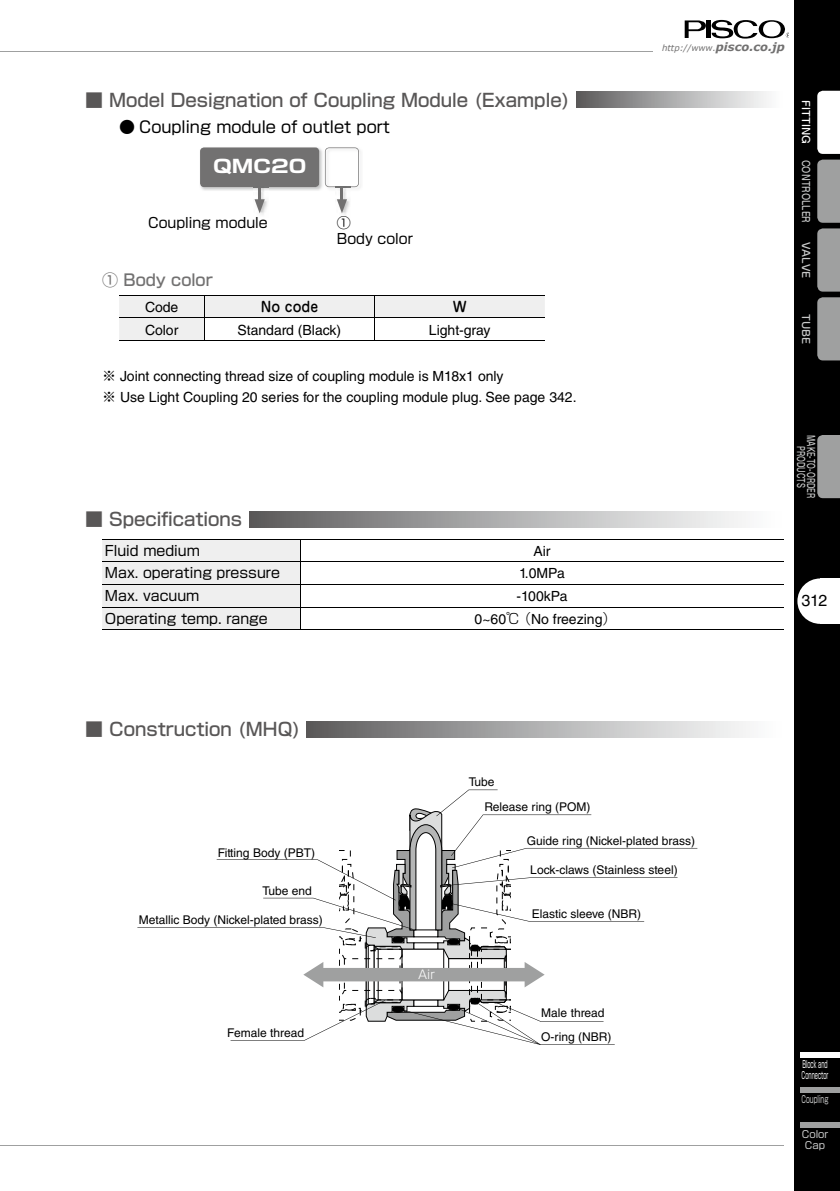
<style>
.page{position:relative;width:840px;height:1191px;background:#fff}
.page>*{position:absolute;margin:0;border:0;box-sizing:border-box;transform-origin:0 0}
.t1{font:500 18px "Shin Go Pr 6";color:#595757}
.t2{font:700 18px "Shin Go Pr 6";color:#fff;scale:1.2 1}
.t3{font:16px "Shin Go Pr 6";color:#000}
.t4{font:500 16px "Shin Go Pr 6";color:#727171}
.t5{font:16px "Helvetica LT Std";color:#000}
.t6{font:14px/21px "Helvetica LT Std";color:#000}
.t7{font:14px/16px "Shin Go Pr 6";color:#000}
.t8{font:500 14px "Jun 34 Pro";color:#000}
.t9{font:12px/25px "Helvetica LT Std";color:#000}
.t10{font:300 12px "Shin Go Pr 6";color:#fff}
.t11{font:500 10px/10px "Shin M Go Pr 6";color:#c9caca;text-align:center;scale:.66 1}
.t12{font:10px/11px "Shin Go Pr 6";color:#fff;scale:.5 1}
.t13{font:500 10px "Shin M Go Pr 6";color:#c9caca;scale:.82 1}
.t14{font:500 10px "Shin M Go Pr 6";color:#c9caca}
.t15{font:10px "Shin Go Pr 6";color:#c9caca;scale:.6 1}
.t16{font:10px/11px "Shin Go Pr 6";color:#c9caca;text-align:center}
.t17{font:500 10px "Shin M Go Pr 6";color:#fff}
.t18{font:italic 8.6px "Verdana";color:#727171}
.s1{font-family:"Shin Go Pr 6";font-weight:300}
.s2{font-weight:700;font-size:11.6px}
</style>
<div class="page">
<hr style="left:0;top:51px;width:652px;height:1px;background:#9fa0a0">
<hr style="left:0;top:1145px;width:782px;height:1px;background:#9fa0a0">
<div style="left:794px;top:0;width:45px;height:1191px;background:#000"></div>
<div style="left:799px;top:1052px;width:40px;height:6px;background:#fff"></div>
<div style="left:799px;top:1087px;width:40px;height:5px;background:#9fa0a0"></div>
<div style="left:799px;top:1122px;width:40px;height:5px;background:#9fa0a0"></div>
<svg style="left:797px;top:578px;width:22px;height:46px"></svg>
<div style="left:819px;top:578px;width:20px;height:46px;background:#fff"></div>
<svg style="left:684px;top:20px;width:104px;height:19px"></svg>
<svg style="left:817px;top:91px;width:22px;height:63px"></svg>
<svg style="left:817px;top:160px;width:22px;height:200px;background:#929393"></svg>
<svg style="left:817px;top:435px;width:22px;height:63px"></svg>
<hr style="left:300px;top:539px;width:482px;height:1px;background:#000">
<hr style="left:300px;top:561px;width:482px;height:1px;background:#000">
<hr style="left:300px;top:584px;width:482px;height:1px;background:#000">
<hr style="left:300px;top:607px;width:482px;height:1px;background:#000">
<div style="left:102px;top:539px;width:199px;height:90px;background:#efefef"></div>
<hr style="left:102px;top:629px;width:198px;height:1px;background:#000">
<hr style="left:300px;top:629px;width:482px;height:1px;background:#000">
<div style="left:249px;top:511px;width:533px;height:16px;background:linear-gradient(to right,#5e5d5e,#fff)"></div>
<div style="left:306px;top:721px;width:476px;height:16px;background:linear-gradient(to right,#5e5d5e,#fff)"></div>
<svg style="left:137px;top:789px;width:560px;height:256px"></svg>
<div style="left:575px;top:92px;width:207px;height:16px;background:linear-gradient(to right,#5d5c5d,#fff)"></div>
<img style="left:200px;top:147px;width:161px;height:44px">
<div style="left:200px;top:147px;width:119px;height:40px;background:#727171;border-radius:4px"></div>
<svg style="left:253px;top:187px;width:15px;height:26px"></svg>
<svg style="left:325px;top:147px;width:34px;height:66px"></svg>
<svg style="left:119px;top:295px;width:425px;height:45px"></svg>
<hr style="left:119px;top:340px;width:85px;height:1px;background:#000">
<hr style="left:204px;top:340px;width:170px;height:1px;background:#000">
<hr style="left:374px;top:340px;width:170px;height:1px;background:#000">
<p class="t1" style="left:85px;top:85px;width:486px">■ Model Designation of Coupling Module (Example)</p>
<p class="t3" style="left:119px;top:114px;width:272px">● Coupling module of outlet port</p>
<p class="t2" style="left:213px;top:152px;width:79px">QMC20</p>
<p class="t7" style="left:148px;top:213px;width:121px">Coupling module</p>
<p class="t7" style="left:336px;top:213px;width:77px">①<br>Body color</p>
<p class="t4" style="left:102px;top:267px;width:112px">① Body color</p>
<p class="t6" style="left:145px;top:296px;width:35px">Code</p>
<p class="t8" style="left:260px;top:295px;width:59px">No code</p>
<p class="t8" style="left:452px;top:295px;width:15px">W</p>
<p class="t6" style="left:145px;top:319px;width:35px">Color</p>
<p class="t6" style="left:237px;top:319px;width:105px">Standard (Black)</p>
<p class="t6" style="left:428px;top:319px;width:63px">Light-gray</p>
<p class="t6" style="left:102px;top:365px;width:475px"><span class="s1">※</span> Joint connecting thread size of coupling module is M18x1 only<br><span class="s1">※</span> Use Light Coupling 20 series for the coupling module plug. See page 342.</p>
<p class="t1" style="left:85px;top:504px;width:159px">■ Specifications</p>
<p class="t7" style="left:105px;top:541px;width:96px">Fluid medium</p>
<p class="t6" style="left:533px;top:540px;width:19px">Air</p>
<p class="t7" style="left:105px;top:564px;width:176px">Max. operating pressure</p>
<p class="t6" style="left:519px;top:563px;width:47px">1.0MPa</p>
<p class="t7" style="left:105px;top:587px;width:96px">Max. vacuum</p>
<p class="t6" style="left:516px;top:585px;width:52px">-100kPa</p>
<p class="t7" style="left:105px;top:609px;width:164px">Operating temp. range</p>
<p class="t6" style="left:474px;top:608px;width:143px">0~60<span class="s1">℃（</span>No freezing<span class="s1">）</span></p>
<p class="t18" style="left:661px;top:42px;width:124px">http://www.<span class="s2">pisco.co.jp</span></p>
<p class="t17" style="left:813px;top:100px;width:45px;rotate:90deg">FITTING</p>
<p class="t13" style="left:813px;top:160px;width:78px;rotate:90deg">CONTROLLER</p>
<p class="t14" style="left:813px;top:242px;width:38px;rotate:90deg">VALVE</p>
<p class="t14" style="left:813px;top:314px;width:32px;rotate:90deg">TUBE</p>
<p class="t11" style="left:815px;top:435px;width:97px;rotate:90deg">MAKE-TO-ORDER<br>PRODUCTS</p>
<p class="t5" style="left:801px;top:591px;width:28px">312</p>
<p class="t1" style="left:85px;top:714px;width:216px">■ Construction (MHQ)</p>
<p class="t9" style="left:217px;top:840px;width:99px">Fitting Body (PBT)</p>
<p class="t9" style="left:262px;top:878px;width:51px">Tube end</p>
<p class="t9" style="left:139px;top:907px;width:185px">Metallic Body (Nickel-plated brass)</p>
<p class="t9" style="left:227px;top:1020px;width:78px">Female thread</p>
<p class="t10" style="left:418px;top:964px;width:18px">Air</p>
<p class="t9" style="left:484px;top:769px;width:107px;text-indent:-16px">Tube<br>Release ring (POM)</p>
<p class="t9" style="left:526px;top:828px;width:170px">Guide ring (Nickel-plated brass)</p>
<p class="t9" style="left:530px;top:857px;width:149px">Lock-claws (Stainless steel)</p>
<p class="t9" style="left:531px;top:901px;width:111px">Elastic sleeve (NBR)</p>
<p class="t9" style="left:541px;top:1000px;width:65px">Male thread</p>
<p class="t9" style="left:541px;top:1024px;width:72px">O-ring (NBR)</p>
<p class="t12" style="left:801px;top:1058px;width:55px">Block and<br>Connector</p>
<p class="t15" style="left:801px;top:1090px;width:46px">Coupling</p>
<p class="t16" style="left:801px;top:1127px;width:28px">Color<br>Cap</p>
</div>
